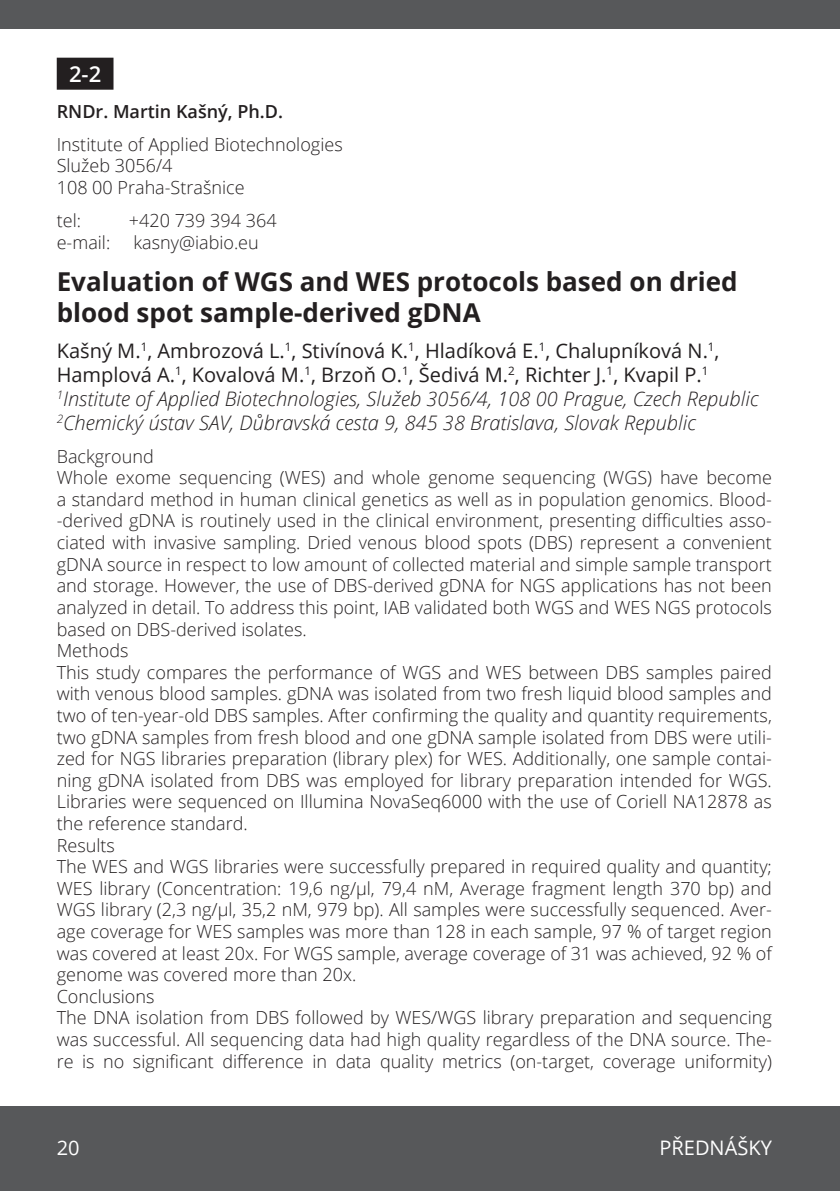
<style>
.page{position:relative;width:840px;height:1191px;background:#fff}
.page>*{position:absolute;margin:0;border:0;box-sizing:border-box;transform-origin:0 0}
.pred-nazev{font:700 26px/31.2px "Open Sans";color:#231f20}
.pred-cislo{font:600 22px "Open Sans";color:#fff}
.pred-ustav{font:italic 300 20px "Open Sans";color:#231f20}
.pred-autor{font:20px/24px "Open Sans";color:#231f20}
.t1{font:20px "Open Sans";color:#fff}
.pred-text{font:300 18px/21.6px "Open Sans";color:#231f20;text-align:justify}
.pred-adr-adr{font:300 18px/21.6px "Open Sans";color:#231f20}
.pred-adr-telmail{font:300 18px "Open Sans";color:#231f20}
.pred-adr-autor{font:600 18px "Open Sans";color:#231f20}
</style>
<div class="page">
<hr style="left:839px;top:1106px;width:1px;height:85px;background:#57585a">
<div style="left:0;top:1106px;width:839px;height:85px;background:#57585a"></div>
<div style="left:0;top:0;width:839px;height:28px;background:#57585a"></div>
<div style="left:57px;top:58px;width:56px;height:32px;background:#231f20"></div>
<p class="pred-cislo" style="left:69px;top:58px;width:34px">2-2</p>
<p class="pred-adr-autor" style="left:57px;top:99px;width:228px">RNDr. Martin Kašný, Ph.D.</p>
<p class="pred-adr-adr" style="left:57px;top:133px;width:287px">Institute of Applied Biotechnologies<br>Služeb 3056/4<br>108 00 Praha-Strašnice</p>
<p class="pred-adr-telmail" style="left:57px;top:208px;width:26px">tel:</p>
<p class="pred-adr-telmail" style="left:129px;top:208px;width:149px">+420 739 394 364</p>
<p class="pred-adr-telmail" style="left:57px;top:230px;width:55px">e-mail:</p>
<p class="pred-adr-telmail" style="left:133px;top:230px;width:127px">kasny@iabio.eu</p>
<p class="pred-nazev" style="left:57px;top:265px;width:682px">Evaluation of WGS and WES protocols based on dried blood spot sample-derived gDNA</p>
<p class="pred-autor" style="left:57px;top:338px;width:664px">Kašný M.<sup>1</sup>, Ambrozová L.<sup>1</sup>, Stivínová K.<sup>1</sup>, Hladíková E.<sup>1</sup>, Chalupníková N.<sup>1</sup>,<br>Hamplová A.<sup>1</sup>, Kovalová M.<sup>1</sup>, Brzoň O.<sup>1</sup>, Šedivá M.<sup>2</sup>, Richter J.<sup>1</sup>, Kvapil P.<sup>1</sup></p>
<p class="pred-ustav" style="left:57px;top:385px;width:703px"><sup>1</sup>Institute of Applied Biotechnologies, Služeb 3056/4, 108 00 Prague, Czech Republic</p>
<p class="pred-ustav" style="left:57px;top:409px;width:640px"><sup>2</sup>Chemický ústav SAV, Důbravská cesta 9, 845 38 Bratislava, Slovak Republic</p>
<p class="pred-text" style="left:57px;top:445px;width:99px">Background</p>
<p class="pred-text" style="left:57px;top:466px;width:716px">Whole exome sequencing (WES) and whole genome sequencing (WGS) have become a standard method in human clinical genetics as well as in population genomics. Blood--derived gDNA is routinely used in the clinical environment, presenting difficulties asso&shy;ciated with invasive sampling. Dried venous blood spots (DBS) represent a convenient gDNA source in respect to low amount of collected material and simple sample transport and storage. However, the use of DBS-derived gDNA for NGS applications has not been analyzed in detail. To address this point, IAB validated both WGS and WES NGS protocols based on DBS-derived isolates.</p>
<p class="pred-text" style="left:57px;top:639px;width:73px">Methods</p>
<p class="pred-text" style="left:57px;top:661px;width:716px">This study compares the performance of WGS and WES between DBS samples paired with venous blood samples. gDNA was isolated from two fresh liquid blood samples and two of ten-year-old DBS samples. After confirming the quality and quantity requirements, two gDNA samples from fresh blood and one gDNA sample isolated from DBS were utili&shy;zed for NGS libraries preparation (library plex) for WES. Additionally, one sample contai&shy;ning gDNA isolated from DBS was employed for library preparation intended for WGS.<br>Libraries were sequenced on Illumina NovaSeq6000 with the use of Coriell NA12878 as the reference standard.</p>
<p class="pred-text" style="left:57px;top:833px;width:60px">Results</p>
<p class="pred-text" style="left:57px;top:855px;width:716px">The WES and WGS libraries were successfully prepared in required quality and quantity; WES library (Concentration: 19,6 ng/µl, 79,4 nM, Average fragment length 370 bp) and WGS library (2,3 ng/µl, 35,2 nM, 979 bp). All samples were successfully sequenced. Aver&shy;age coverage for WES samples was more than 128 in each sample, 97 % of target region was covered at least 20x. For WGS sample, average coverage of 31 was achieved, 92 % of genome was covered more than 20x.</p>
<p class="pred-text" style="left:57px;top:985px;width:99px">Conclusions</p>
<p class="pred-text" style="left:57px;top:1006px;width:716px">The DNA isolation from DBS followed by WES/WGS library preparation and sequencing was successful. All sequencing data had high quality regardless of the DNA source. The&shy;re is no significant difference in data quality metrics (on-target, coverage uniformity)</p>
<p class="t1" style="left:57px;top:1134px;width:24px">20</p>
<p class="t1" style="left:659px;top:1134px;width:114px">PŘEDNÁŠKY</p>
</div>
